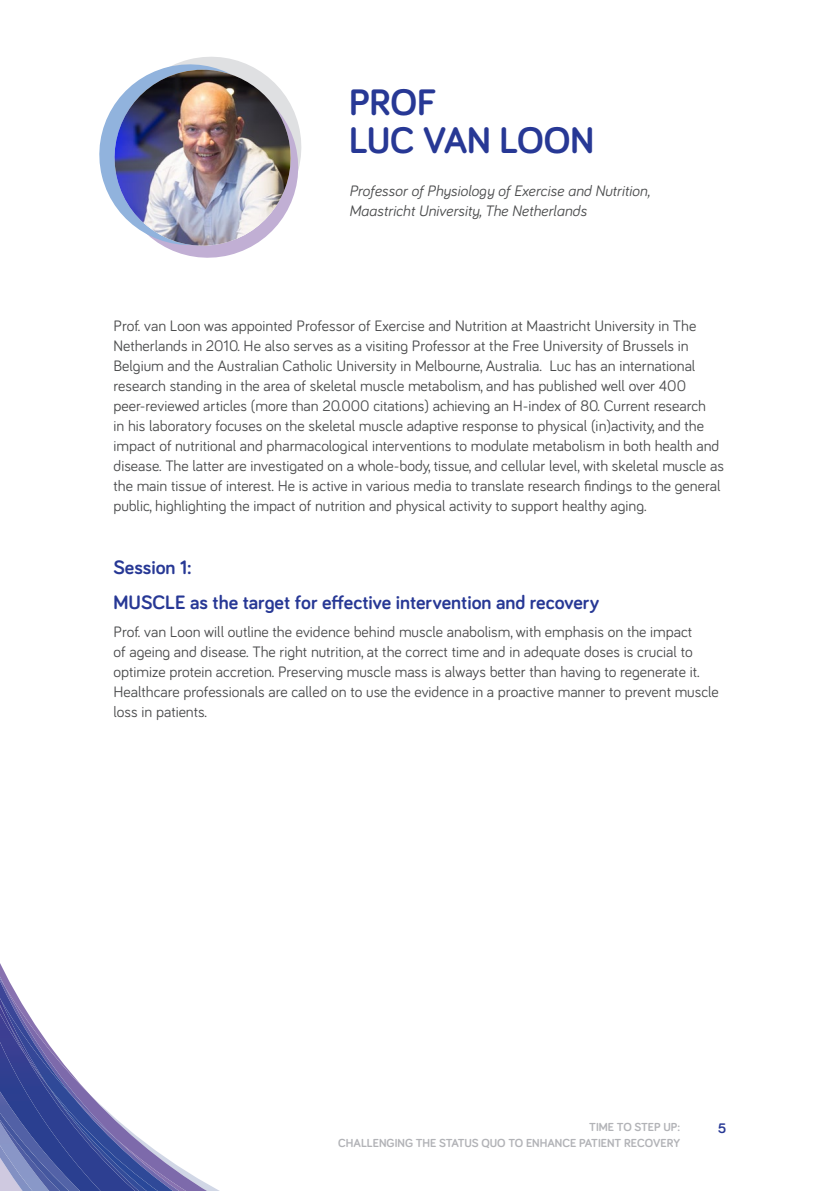
<style>
.page{position:relative;width:840px;height:1191px;background:#fff}
.page>*{position:absolute;margin:0;border:0;box-sizing:border-box;transform-origin:0 0}
.t1{font:700 38px/38px "Bariol";letter-spacing:-.005em;color:#273895}
.t2{font:700 20px/34.4px "Bariol";color:#273895}
.t3{font:15.6px/20px "Bariol";color:#4b4c4d}
.t4{font:italic 15.6px/20px "Bariol";color:#4b4c4d}
.t5{font:700 14.2px "Bariol";color:#273895}
.t6{font:700 12px "Bariol";color:#b2b3b7}
</style>
<div class="page">
<img style="left:0;top:1075px;width:196px;height:116px">
<img style="left:0;top:963px;width:73px;height:134px">
<img style="left:48px;top:1085px;width:132px;height:106px">
<svg style="left:99px;top:57px;width:203px;height:201px"></svg>
<img style="left:112px;top:70px;width:180px;height:178px">
<h1 class="t1" style="left:349px;top:82px;width:246px">PROF<br>LUC VAN LOON</h1>
<p class="t4" style="left:349px;top:180px;width:302px">Professor of Physiology of Exercise and Nutrition,<br>Maastricht University, The Netherlands</p>
<p class="t3" style="left:113px;top:315px;width:611px">Prof. van Loon was appointed Professor of Exercise and Nutrition at Maastricht University in The Netherlands in 2010. He also serves as a visiting Professor at the Free University of Brussels in Belgium and the Australian Catholic University in Melbourne, Australia. Luc has an international research standing in the area of skeletal muscle metabolism, and has published well over 400 peer-reviewed articles (more than 20.000 citations) achieving an H-index of 80. Current research<br>in his laboratory focuses on the skeletal muscle adaptive response to physical (in)activity, and the impact of nutritional and pharmacological interventions to modulate metabolism in both health and disease. The latter are investigated on a whole-body, tissue, and cellular level, with skeletal muscle as the main tissue of interest. He is active in various media to translate research findings to the general public, highlighting the impact of nutrition and physical activity to support healthy aging.</p>
<p class="t2" style="left:113px;top:550px;width:487px">Session 1:<br>MUSCLE as the target for effective intervention and recovery</p>
<p class="t3" style="left:113px;top:621px;width:606px">Prof. van Loon will outline the evidence behind muscle anabolism, with emphasis on the impact<br>of ageing and disease. The right nutrition, at the correct time and in adequate doses is crucial to optimize protein accretion. Preserving muscle mass is always better than having to regenerate it.<br>Healthcare professionals are called on to use the evidence in a proactive manner to prevent muscle loss in patients.</p>
<p class="t6" style="left:589px;top:1118px;width:92px">TIME TO STEP UP:</p>
<p class="t5" style="left:717px;top:1118px;width:10px">5</p>
<p class="t6" style="left:338px;top:1134px;width:343px">CHALLENGING THE STATUS QUO TO ENHANCE PATIENT RECOVERY</p>
</div>
